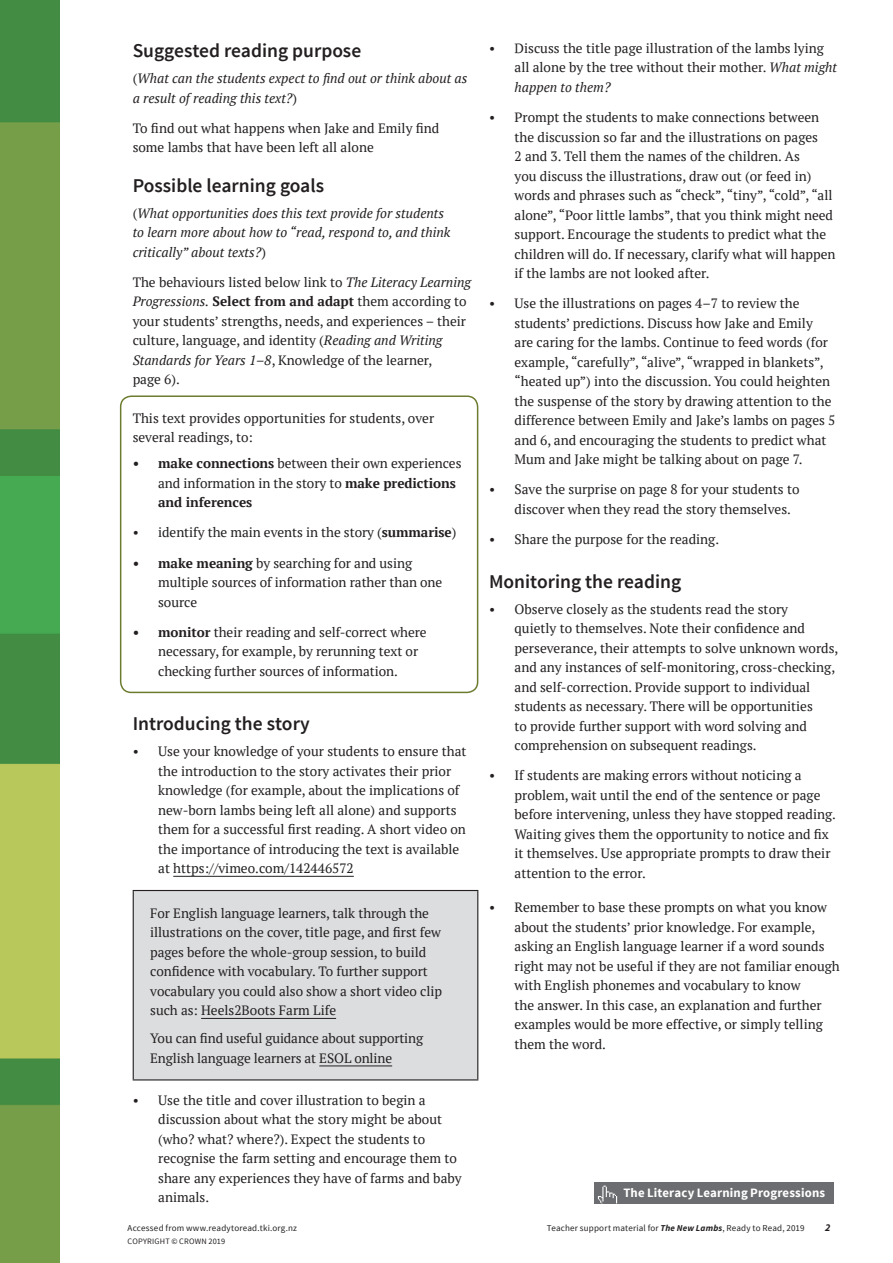
<style>
.page{position:relative;width:893px;height:1263px;background:#fff}
.page>*{position:absolute;margin:0;border:0;box-sizing:border-box;transform-origin:0 0}
.MS__Sub_Heading_in{font:600 19.5px "Source Sans Pro";color:#231f20}
.TS__Body{font:13.5px/19.5px "PT Serif";color:#231f20}
.TS__Body-2{font:italic 13.5px/19.5px "PT Serif";color:#231f20}
.JUN-2014_link{font:700 12.75px "Source Sans Pro";letter-spacing:.01em;color:#fff}
.t1{font:italic 700 10.5px "Source Sans Pro";color:#231f20}
.t2{font:9px "Source Sans Pro";letter-spacing:.02em;color:#231f20}
.t3{font:8.25px "Source Sans Pro";letter-spacing:.02em;color:#231f20}
.s1{font-style:normal}
.s2{font-style:italic}
.s3{font-weight:700}
.s4{font-weight:700;font-style:italic}
</style>
<div class="page">
<div style="left:120px;top:395px;width:358px;height:298px;border:2px solid #6c7c2f;border-radius:11px"></div>
<hr style="left:173px;top:876px;width:181px;height:1px;background:#231f20">
<div style="left:133px;top:890px;width:345px;height:190px;background:#dcdddf"></div>
<hr style="left:133px;top:890px;width:345px;height:1px;background:#231f20">
<hr style="left:133px;top:891px;width:1px;height:188px;background:#231f20">
<hr style="left:477px;top:891px;width:1px;height:188px;background:#231f20">
<hr style="left:133px;top:1079px;width:345px;height:1px;background:#231f20">
<hr style="left:201px;top:1018px;width:135px;height:1px;background:#231f20">
<hr style="left:319px;top:1065px;width:73px;height:1px;background:#231f20">
<div style="left:594px;top:1182px;width:240px;height:21px;background:#6c6d70"></div>
<svg style="left:598px;top:1185px;width:19px;height:18px"></svg>
<img style="left:0;top:0;width:59px;height:1263px">
<p class="MS__Sub_Heading_in" style="left:133px;top:38px;width:230px">Suggested reading purpose</p>
<p class="TS__Body-2" style="left:133px;top:68px;width:336px"><span class="s1">(</span>What can the students expect to find out or think about as a result of reading this text?<span class="s1">)</span></p>
<p class="TS__Body" style="left:133px;top:118px;width:308px">To find out what happens when Jake and Emily find some lambs that have been left all alone</p>
<p class="MS__Sub_Heading_in" style="left:133px;top:173px;width:193px">Possible learning goals</p>
<p class="TS__Body-2" style="left:133px;top:203px;width:319px"><span class="s1">(</span>What opportunities does this text provide for students to learn more about how to “read, respond to, and think critically” about texts?<span class="s1">)</span></p>
<p class="TS__Body" style="left:133px;top:272px;width:340px">The behaviours listed below link to <span class="s2">The Literacy Learning Progressions.</span> <span class="s3">Select from and adapt</span> them according to your students’ strengths, needs, and experiences – their culture, language, and identity (<span class="s2">Reading and Writing Standards for Years 1–8</span>, Knowledge of the learner,<br>page 6).</p>
<p class="TS__Body" style="left:133px;top:408px;width:303px">This text provides opportunities for students, over several readings, to:</p>
<p class="TS__Body" style="left:158px;top:454px;width:305px;text-indent:-26px"><span class="s3">• make connections</span> between their own experiences and information in the story to <span class="s3">make predictions and inferences</span></p>
<p class="TS__Body" style="left:133px;top:523px;width:325px">• identify the main events in the story (<span class="s3">summarise</span>)</p>
<p class="TS__Body" style="left:158px;top:553px;width:286px;text-indent:-26px"><span class="s3">• make meaning</span> by searching for and using multiple sources of information rather than one source</p>
<p class="TS__Body" style="left:158px;top:622px;width:270px;text-indent:-26px"><span class="s3">• monitor</span> their reading and self-correct where necessary, for example, by rerunning text or checking further sources of information.</p>
<p class="MS__Sub_Heading_in" style="left:133px;top:712px;width:179px">Introducing the story</p>
<p class="TS__Body" style="left:158px;top:742px;width:310px;text-indent:-26px">• Use your knowledge of your students to ensure that the introduction to the story activates their prior knowledge (for example, about the implications of new-born lambs being left all alone) and supports them for a successful first reading. A short video on the importance of introducing the text is available at https://vimeo.com/142446572</p>
<p class="TS__Body" style="left:150px;top:903px;width:293px">For English language learners, talk through the illustrations on the cover, title page, and first few pages before the whole-group session, to build confidence with vocabulary. To further support vocabulary you could also show a short video clip such as: Heels2Boots Farm Life</p>
<p class="TS__Body" style="left:150px;top:1029px;width:274px">You can find useful guidance about supporting<br>English language learners at ESOL online</p>
<p class="TS__Body" style="left:158px;top:1090px;width:305px;text-indent:-26px">• Use the title and cover illustration to begin a discussion about what the story might be about (who? what? where?). Expect the students to recognise the farm setting and encourage them to share any experiences they have of farms and baby animals.</p>
<p class="TS__Body" style="left:514px;top:38px;width:324px;text-indent:-26px">• Discuss the title page illustration of the lambs lying all alone by the tree without their mother. <span class="s2">What might happen to them?</span></p>
<p class="TS__Body" style="left:514px;top:107px;width:323px;text-indent:-26px">• Prompt the students to make connections between the discussion so far and the illustrations on pages<br>2 and 3. Tell them the names of the children. As<br>you discuss the illustrations, draw out (or feed in) words and phrases such as “check”, “tiny”, “cold”, “all alone”, “Poor little lambs”, that you think might need support. Encourage the students to predict what the children will do. If necessary, clarify what will happen if the lambs are not looked after.</p>
<p class="TS__Body" style="left:514px;top:293px;width:322px;text-indent:-26px">• Use the illustrations on pages 4–7 to review the students’ predictions. Discuss how Jake and Emily<br>are caring for the lambs. Continue to feed words (for example, “carefully”, “alive”, “wrapped in blankets”, “heated up”) into the discussion. You could heighten the suspense of the story by drawing attention to the difference between Emily and Jake’s lambs on pages 5 and 6, and encouraging the students to predict what Mum and Jake might be talking about on page 7.</p>
<p class="TS__Body" style="left:514px;top:480px;width:286px;text-indent:-26px">• Save the surprise on page 8 for your students to discover when they read the story themselves.</p>
<p class="TS__Body" style="left:489px;top:529px;width:232px">• Share the purpose for the reading.</p>
<p class="MS__Sub_Heading_in" style="left:489px;top:569px;width:194px">Monitoring the reading</p>
<p class="TS__Body" style="left:514px;top:599px;width:325px;text-indent:-26px">• Observe closely as the students read the story<br>quietly to themselves. Note their confidence and perseverance, their attempts to solve unknown words, and any instances of self-monitoring, cross-checking, and self-correction. Provide support to individual students as necessary. There will be opportunities<br>to provide further support with word solving and comprehension on subsequent readings.</p>
<p class="TS__Body" style="left:514px;top:766px;width:323px;text-indent:-26px">• If students are making errors without noticing a problem, wait until the end of the sentence or page before intervening, unless they have stopped reading.<br>Waiting gives them the opportunity to notice and fix it themselves. Use appropriate prompts to draw their attention to the error.</p>
<p class="TS__Body" style="left:514px;top:897px;width:327px;text-indent:-26px">• Remember to base these prompts on what you know about the students’ prior knowledge. For example, asking an English language learner if a word sounds right may not be useful if they are not familiar enough with English phonemes and vocabulary to know<br>the answer. In this case, an explanation and further examples would be more effective, or simply telling them the word.</p>
<p class="JUN-2014_link" style="left:623px;top:1184px;width:203px">The Literacy Learning Progressions</p>
<p class="t2" style="left:128px;top:1222px;width:171px">Accessed from www.readytoread.tki.org.nz</p>
<p class="t2" style="left:547px;top:1222px;width:259px">Teacher support material for <span class="s4">The New Lambs</span>, Ready to Read, 2019</p>
<p class="t3" style="left:128px;top:1236px;width:99px">COPYRIGHT © CROWN 2019</p>
<p class="t1" style="left:825px;top:1221px;width:7px">2</p>
</div>
